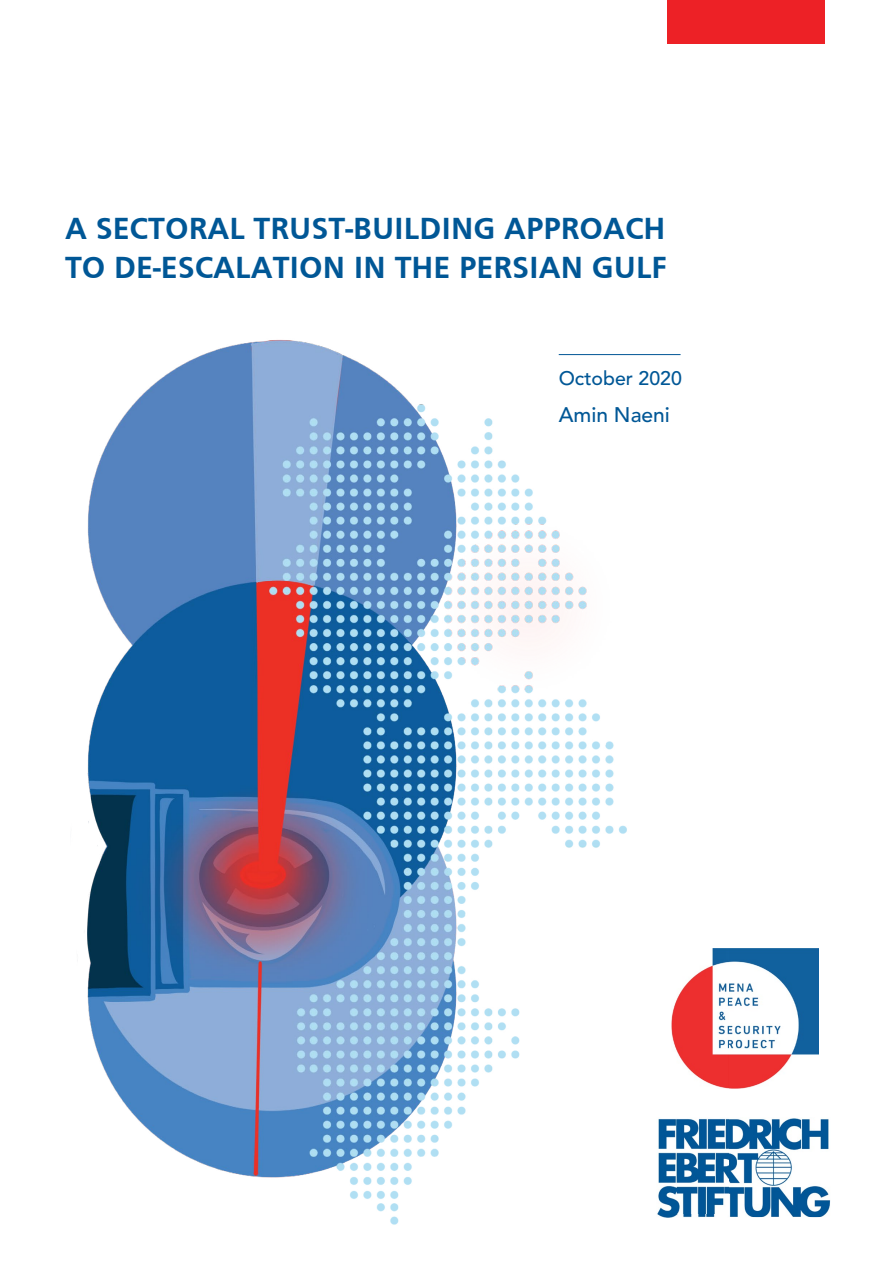
<style>
.page{position:relative;width:893px;height:1263px;background:#fff}
.page>*{position:absolute;margin:0;border:0;box-sizing:border-box;transform-origin:0 0}
.t1{font:700 31.5px/39px "Frutiger";color:#005796}
.t2{font:500 21px "Avenir LT Std";color:#005796}
.t3{font:500 19.5px "Avenir LT Std";color:#005796}
</style>
<div class="page">
<div style="left:668px;top:0;width:157px;height:43px;background:#ed2126"></div>
<img style="left:751px;top:1118px;width:80px;height:99px">
<img style="left:751px;top:948px;width:67px;height:139px">
<img style="left:87px;top:340px;width:664px;height:885px">
<p class="t1" style="left:65px;top:209px;width:603px">A SECTORAL TRUST-BUILDING APPROACH<br>TO DE-ESCALATION IN THE PERSIAN GULF</p>
<p class="t3" style="left:559px;top:367px;width:125px">October 2020</p>
<p class="t2" style="left:559px;top:402px;width:113px">Amin Naeni</p>
</div>
